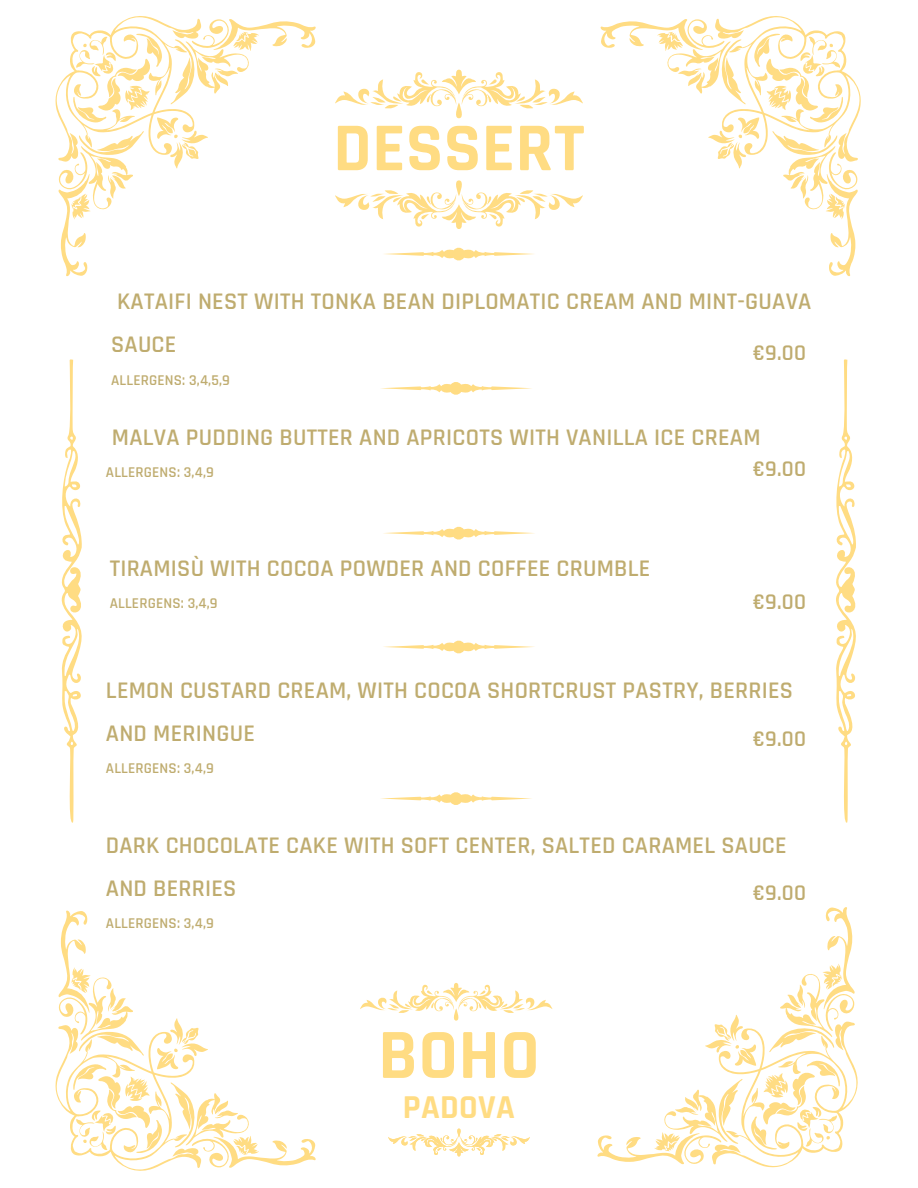
<style>
.page{position:relative;width:918px;height:1188px;background:#fff}
.page>*{position:absolute;margin:0;border:0;box-sizing:border-box;transform-origin:0 0}
.t1{font:700 71.25px "Rajdhani";color:#ffdc83}
.t2{font:700 69px "Rajdhani";letter-spacing:.01em;color:#ffdc83}
.t3{font:700 33.75px "Rajdhani";letter-spacing:.01em;color:#ffdc83}
.t4{font:600 24.15px/42.8px "Rajdhani";letter-spacing:.01em;color:#bfac6f}
.t5{font:600 22.65px "Rajdhani";letter-spacing:.01em;color:#bfac6f}
.t6{font:600 15.15px "Rajdhani";letter-spacing:.01em;color:#bfac6f}
</style>
<div class="page">
<svg style="left:55px;top:16px;width:261px;height:260px"></svg>
<svg style="left:600px;top:16px;width:261px;height:260px"></svg>
<svg style="left:55px;top:910px;width:261px;height:261px"></svg>
<svg style="left:61px;top:359px;width:21px;height:464px"></svg>
<svg style="left:836px;top:359px;width:20px;height:464px"></svg>
<svg style="left:335px;top:70px;width:248px;height:48px"></svg>
<svg style="left:335px;top:181px;width:248px;height:48px"></svg>
<svg style="left:384px;top:247px;width:150px;height:14px"></svg>
<svg style="left:597px;top:907px;width:261px;height:261px"></svg>
<svg style="left:381px;top:382px;width:151px;height:13px"></svg>
<svg style="left:383px;top:526px;width:152px;height:14px"></svg>
<svg style="left:383px;top:640px;width:152px;height:14px"></svg>
<svg style="left:381px;top:792px;width:151px;height:13px"></svg>
<svg style="left:360px;top:983px;width:192px;height:38px"></svg>
<svg style="left:388px;top:1129px;width:142px;height:27px"></svg>
<p class="t2" style="left:333px;top:106px;width:253px">DESSERT</p>
<p class="t4" style="left:111px;top:281px;width:702px">KATAIFI NEST WITH TONKA BEAN DIPLOMATIC CREAM AND MINT-GUAVA<br>SAUCE</p>
<p class="t6" style="left:111px;top:371px;width:120px">ALLERGENS: 3,4,5,9</p>
<p class="t5" style="left:753px;top:339px;width:55px">€9.00</p>
<p class="t4" style="left:112px;top:416px;width:650px">MALVA PUDDING BUTTER AND APRICOTS WITH VANILLA ICE CREAM</p>
<p class="t6" style="left:106px;top:463px;width:110px">ALLERGENS: 3,4,9</p>
<p class="t5" style="left:753px;top:455px;width:55px">€9.00</p>
<h3 class="t4" style="left:110px;top:547px;width:542px">TIRAMISÙ WITH COCOA POWDER AND COFFEE CRUMBLE</h3>
<h3 class="t6" style="left:110px;top:594px;width:110px">ALLERGENS: 3,4,9</h3>
<p class="t5" style="left:753px;top:588px;width:55px">€9.00</p>
<h1 class="t4" style="left:106px;top:669px;width:689px">LEMON CUSTARD CREAM, WITH COCOA SHORTCRUST PASTRY, BERRIES<br>AND MERINGUE</h1>
<h1 class="t6" style="left:106px;top:759px;width:110px">ALLERGENS: 3,4,9</h1>
<h3 class="t5" style="left:753px;top:725px;width:55px">€9.00</h3>
<p class="t4" style="left:106px;top:825px;width:682px">DARK CHOCOLATE CAKE WITH SOFT CENTER, SALTED CARAMEL SAUCE<br>AND BERRIES</p>
<p class="t6" style="left:106px;top:914px;width:110px">ALLERGENS: 3,4,9</p>
<p class="t5" style="left:753px;top:879px;width:55px">€9.00</p>
<p class="t1" style="left:378px;top:1012px;width:163px">BOHO</p>
<p class="t3" style="left:403px;top:1086px;width:114px">PADOVA</p>
</div>
